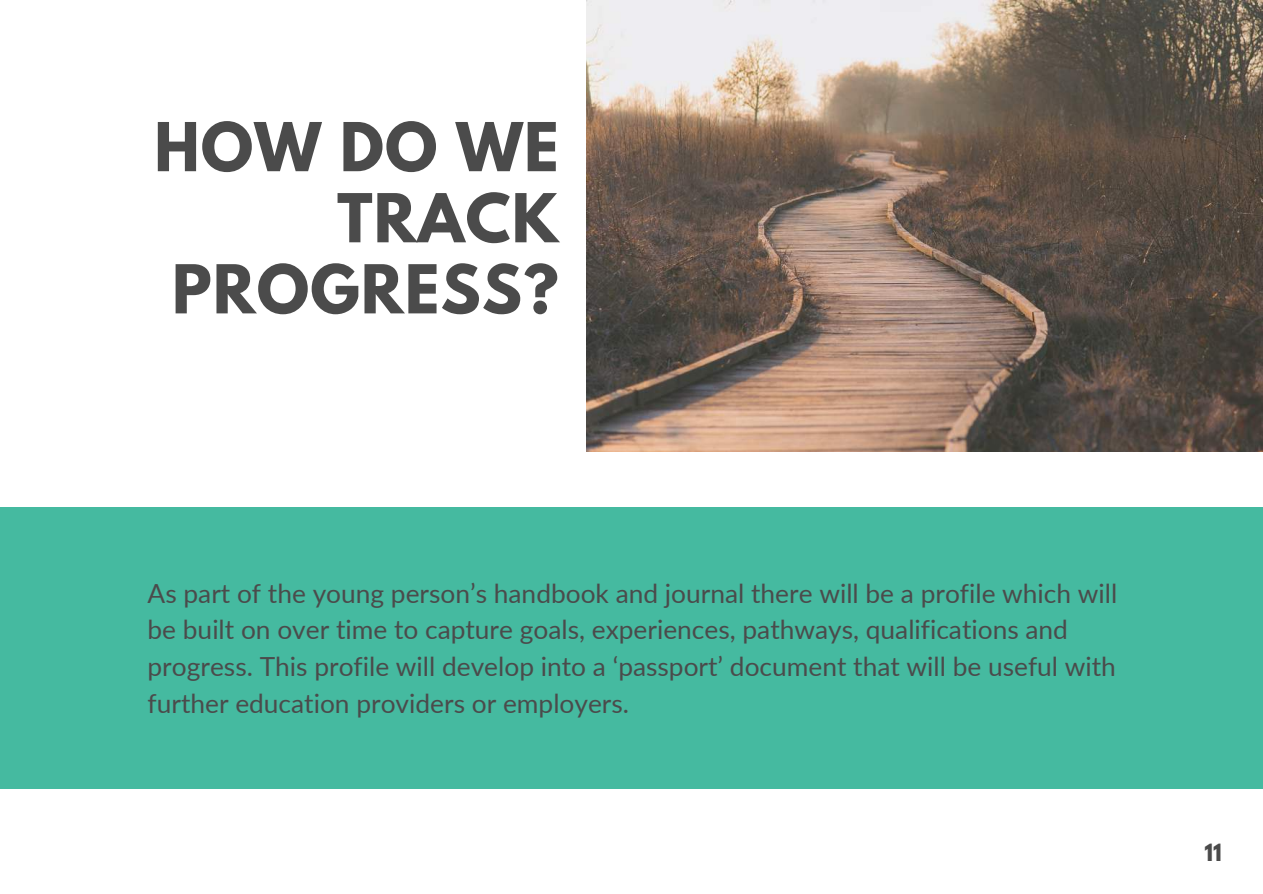
<style>
.page{position:relative;width:1263px;height:894px;background:#fff}
.page>*{position:absolute;margin:0;border:0;box-sizing:border-box;transform-origin:0 0}
.t1{font:700 59.7px/71.1px "League Spartan";letter-spacing:.02em;color:#4b4b4b;text-align:right}
.t2{font:26.25px/36.9px "Lato";color:#4b4b4b}
.t3{font:700 21px "League Spartan";color:#4b4b4b}
</style>
<div class="page">
<div style="left:0;top:506px;width:1263px;height:282px;background:#45baa0"></div>
<img style="left:587px;top:0;width:676px;height:451px">
<h1 class="t1" style="left:154px;top:111px;width:406px">HOW DO WE<br>TRACK<br>PROGRESS?</h1>
<p class="t2" style="left:148px;top:573px;width:971px">As part of the young person9s handbook and journal there will be a profile which will be built on over time to capture goals, experiences, pathways, qualifications and progress. This profile will develop into a 8passport9 document that will be useful with further education providers or employers.</p>
<p class="t3" style="left:1204px;top:836px;width:19px">11</p>
</div>
